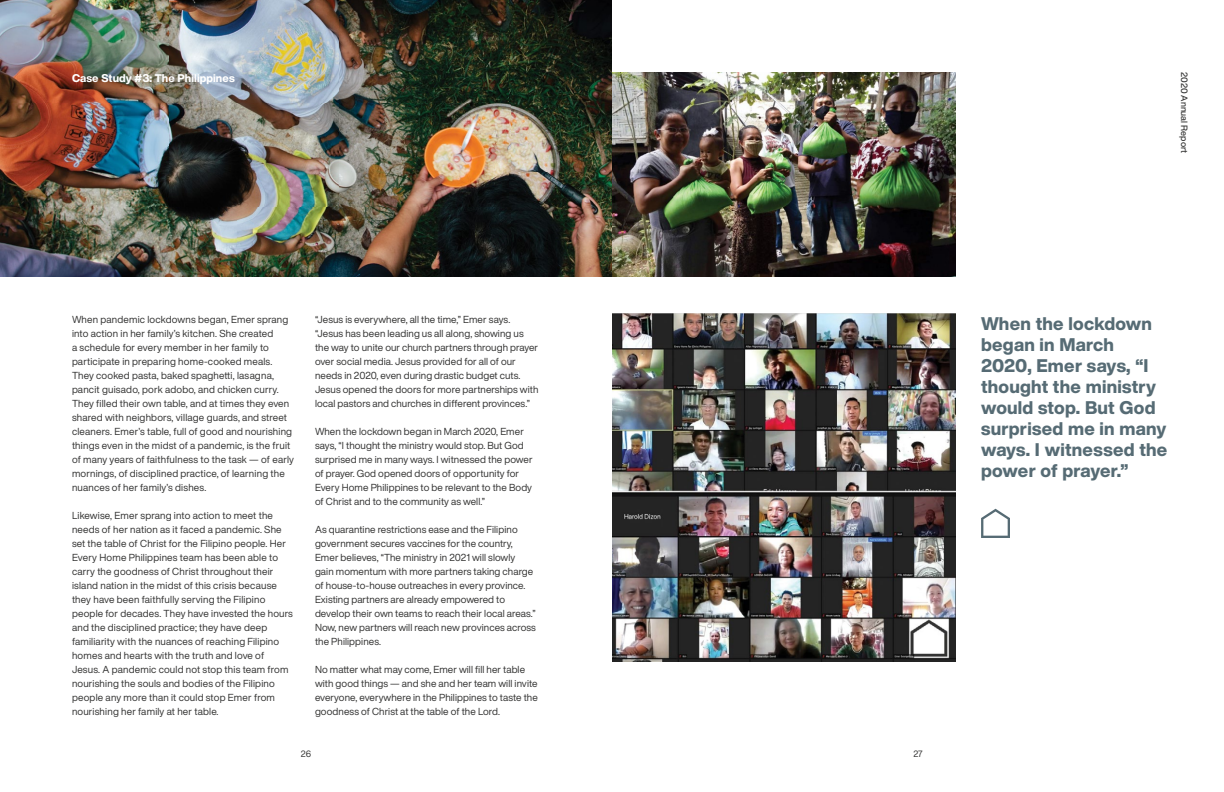
<style>
.page{position:relative;width:1224px;height:792px;background:#fff}
.page>*{position:absolute;margin:0;border:0;box-sizing:border-box;transform-origin:0 0}
.t1{font:800 18px/21px "Helvetica Now Display";letter-spacing:.015em;color:#566b74}
.t2{font:800 11px "Helvetica Now Display";letter-spacing:.005em;color:#fff}
.t3{font:10px/14px "Helvetica Now Display";letter-spacing:.01em;color:#343433}
.t4{font:500 9px "Helvetica Now Display";letter-spacing:.005em;color:#343433}
.t5{font:9px "Helvetica Now Display";color:#343433}
</style>
<div class="page">
<svg style="left:981px;top:509px;width:29px;height:29px"></svg>
<img style="left:0;top:0;width:612px;height:276px">
<img style="left:612px;top:72px;width:343px;height:204px">
<img style="left:612px;top:313px;width:343px;height:348px">
<p class="t2" style="left:72px;top:70px;width:164px">Case Study #3: The Philippines</p>
<p class="t4" style="left:1191px;top:72px;width:83px;rotate:90deg">2020 Annual Report</p>
<p class="t3" style="left:72px;top:312px;width:223px">When pandemic lockdowns began, Emer sprang into action in her family’s kitchen. She created<br>a schedule for every member in her family to participate in preparing home-cooked meals.<br>They cooked pasta, baked spaghetti, lasagna, pancit guisado, pork adobo, and chicken curry.<br>They filled their own table, and at times they even shared with neighbors, village guards, and street cleaners. Emer’s table, full of good and nourishing things even in the midst of a pandemic, is the fruit of many years of faithfulness to the task — of early mornings, of disciplined practice, of learning the nuances of her family’s dishes.</p>
<p class="t3" style="left:72px;top:508px;width:222px">Likewise, Emer sprang into action to meet the needs of her nation as it faced a pandemic. She set the table of Christ for the Filipino people. Her Every Home Philippines team has been able to carry the goodness of Christ throughout their island nation in the midst of this crisis because they have been faithfully serving the Filipino people for decades. They have invested the hours and the disciplined practice; they have deep familiarity with the nuances of reaching Filipino homes and hearts with the truth and love of Jesus. A pandemic could not stop this team from nourishing the souls and bodies of the Filipino people any more than it could stop Emer from nourishing her family at her table.</p>
<p class="t3" style="left:315px;top:312px;width:225px">“Jesus is everywhere, all the time,” Emer says. “Jesus has been leading us all along, showing us the way to unite our church partners through prayer over social media. Jesus provided for all of our needs in 2020, even during drastic budget cuts.<br>Jesus opened the doors for more partnerships with local pastors and churches in different provinces.”</p>
<p class="t3" style="left:315px;top:424px;width:219px">When the lockdown began in March 2020, Emer says, “I thought the ministry would stop. But God surprised me in many ways. I witnessed the power of prayer. God opened doors of opportunity for Every Home Philippines to be relevant to the Body of Christ and to the community as well.”</p>
<p class="t3" style="left:315px;top:522px;width:222px">As quarantine restrictions ease and the Filipino government secures vaccines for the country, Emer believes, “The ministry in 2021 will slowly gain momentum with more partners taking charge of house-to-house outreaches in every province.<br>Existing partners are already empowered to develop their own teams to reach their local areas.” Now, new partners will reach new provinces across the Philippines.</p>
<p class="t3" style="left:315px;top:662px;width:224px">No matter what may come, Emer will fill her table with good things — and she and her team will invite everyone, everywhere in the Philippines to taste the goodness of Christ at the table of the Lord.</p>
<p class="t5" style="left:301px;top:747px;width:12px">26</p>
<p class="t5" style="left:913px;top:747px;width:11px">27</p>
<h1 class="t1" style="left:981px;top:313px;width:188px">When the lockdown began in March<br>2020, Emer says, “I thought the ministry would stop. But God surprised me in many ways. I witnessed the power of prayer.”</h1>
</div>
